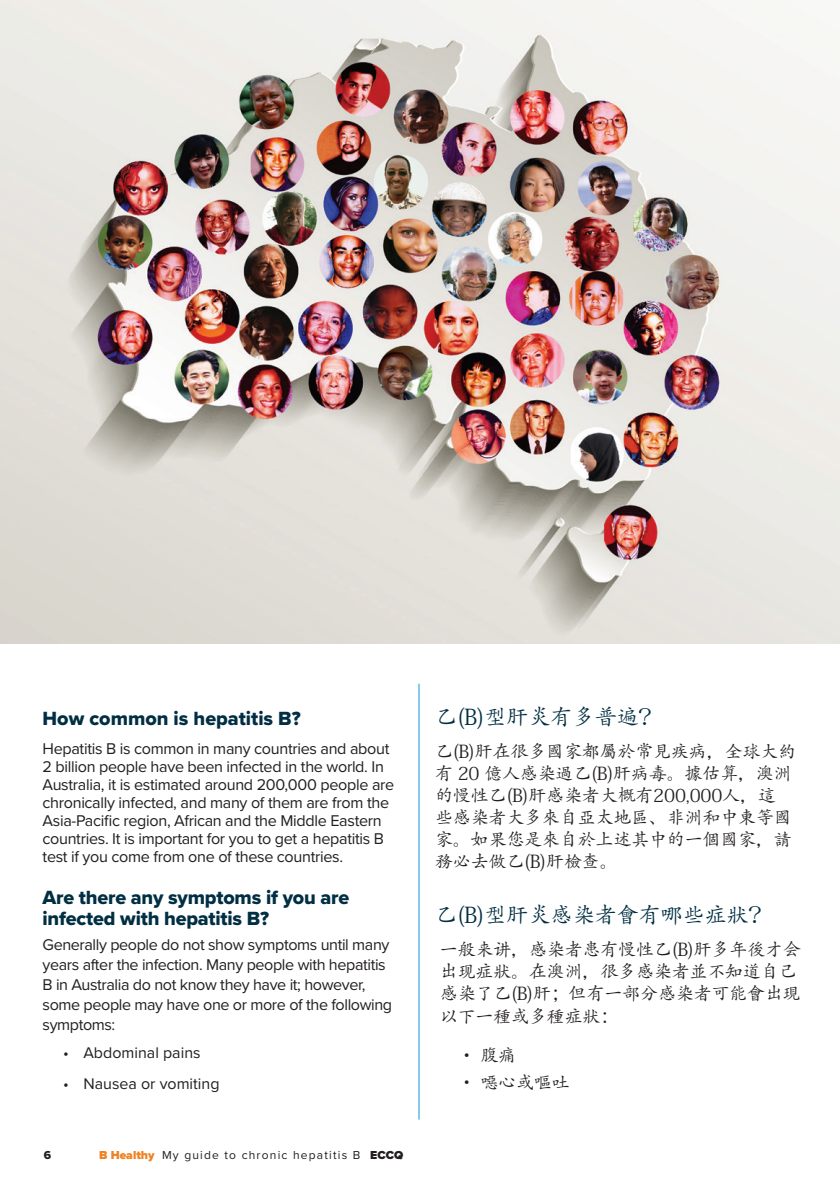
<style>
.page{position:relative;width:840px;height:1191px;background:#fff}
.page>*{position:absolute;margin:0;border:0;box-sizing:border-box;transform-origin:0 0}
.t1{font:22px "Adobe Kaiti Std";color:#002e42}
.t2{font:19.8px/21.6px "Proxima Nova Extrabld";letter-spacing:-.01em;color:#002e42}
.t3{font:18px/22px "Adobe Kaiti Std";letter-spacing:-.01em;color:#231f20}
.t4{font:16.2px/18px "Proxima Nova";letter-spacing:-.02em;color:#231f20}
.t5{font:16px "Proxima Nova";color:#231f20}
.t6{font:12px "Proxima Nova";letter-spacing:.1em;color:#231f20}
.t7{font:12px "Proxima Nova Extrabld";color:#231f20}
.s1{font-weight:900;color:#ef8322}
.s2{font-weight:900}
</style>
<div class="page">
<img style="left:0;top:0;width:839px;height:643px">
<hr style="left:418px;top:684px;width:2px;height:435px;background:#85cceb">
<p class="t2" style="left:43px;top:707px;width:259px">How common is hepatitis B?</p>
<p class="t4" style="left:43px;top:739px;width:353px">Hepatitis B is common in many countries and about 2 billion people have been infected in the world. In Australia, it is estimated around 200,000 people are chronically infected, and many of them are from the Asia-Pacific region, African and the Middle Eastern countries. It is important for you to get a hepatitis B test if you come from one of these countries.</p>
<p class="t2" style="left:43px;top:886px;width:308px">Are there any symptoms if you are infected with hepatitis B?</p>
<p class="t4" style="left:43px;top:934px;width:351px;line-height:20px">Generally people do not show symptoms until many years after the infection. Many people with hepatitis B in Australia do not know they have it; however, some people may have one or more of the following symptoms:</p>
<p class="t5" style="left:63px;top:1040px;width:139px">• Abdominal pains</p>
<p class="t5" style="left:63px;top:1071px;width:158px">• Nausea or vomiting</p>
<p class="t7" style="left:44px;top:1146px;width:9px">6</p>
<p class="t6" style="left:99px;top:1146px;width:305px"><span class="s1">B Healthy</span> My guide to chronic hepatitis B <span class="s2">ECCQ</span></p>
<p class="t1" style="left:435px;top:703px;width:227px">乙(B)型肝炎有多普遍？</p>
<p class="t3" style="left:435px;top:741px;width:362px">乙(B)肝在很多國家都屬於常見疾病，全球大約</p>
<p class="t3" style="left:435px;top:763px;width:358px">有 20 億人感染過乙(B)肝病毒。據估算，澳洲</p>
<p class="t3" style="left:435px;top:785px;width:358px">的慢性乙(B)肝感染者大概有200,000人，這些感染者大多來自亞太地區、非洲和中東等國家。如果您是來自於上述其中的一個國家，請務必去做乙(B)肝檢查。</p>
<p class="t1" style="left:435px;top:901px;width:337px">乙(B)型肝炎感染者會有哪些症狀？</p>
<p class="t3" style="left:439px;top:939px;width:362px">一般来讲，感染者患有慢性乙(B)肝多年後才会出现症狀。在澳洲，很多感染者並不知道自己感染了乙(B)肝；但有一部分感染者可能會出現以下一種或多種症狀：</p>
<p class="t3" style="left:457px;top:1044px;width:60px">• 腹痛</p>
<p class="t3" style="left:457px;top:1071px;width:113px">• 噁心或嘔吐</p>
</div>
